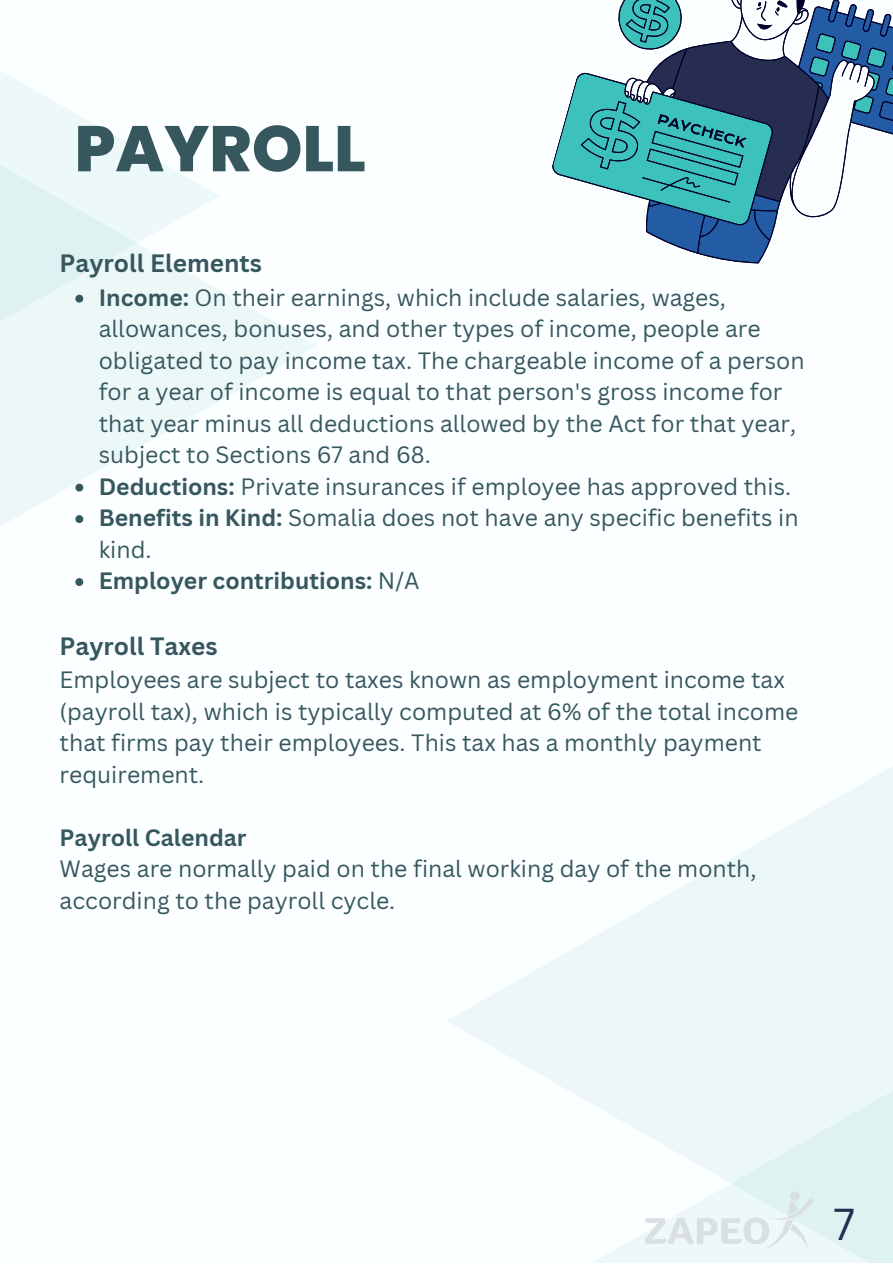
<style>
.page{position:relative;width:893px;height:1264px;background:#fff}
.page>*{position:absolute;margin:0;border:0;box-sizing:border-box;transform-origin:0 0}
.t1{font:800 64.35px "Poppins";color:#37575f}
.t2{font:43.5px "Canva Sans";color:#262d51}
.t3{font:700 24.45px "Canva Sans";color:#37575f}
.t4{font:22.95px/31.5px "Canva Sans";color:#37575f}
.t5{font:700 22.95px "Canva Sans";color:#37575f}
.s1{font-weight:700}
</style>
<div class="page">
<div style="left:0;top:0;width:892px;height:1262px;background:#fbffff"></div>
<svg style="left:0;top:291px;width:316px;height:292px"></svg>
<svg style="left:0;top:70px;width:220px;height:393px;fill:#ebf8f7"></svg>
<div style="left:446px;top:631px;width:446px;height:631px;background:linear-gradient(to bottom,#f9fefe,#f7fdfd)"></div>
<div style="left:587px;top:875px;width:305px;height:387px;background:linear-gradient(to right,#f3fbfb,#e4f5f4)"></div>
<svg style="left:552px;top:0;width:340px;height:264px"></svg>
<img style="left:639px;top:1184px;width:178px;height:72px">
<svg style="left:75px;top:295px;width:8px;height:7px"></svg>
<svg style="left:75px;top:483px;width:8px;height:8px"></svg>
<svg style="left:75px;top:515px;width:8px;height:8px"></svg>
<svg style="left:75px;top:578px;width:8px;height:8px"></svg>
<h1 class="t1" style="left:75px;top:104px;width:293px">PAYROLL</h1>
<p class="t3" style="left:60px;top:246px;width:204px">Payroll Elements</p>
<p class="t4" style="left:99px;top:281px;width:707px"><span class="s1">Income:</span> On their earnings, which include salaries, wages, allowances, bonuses, and other types of income, people are obligated to pay income tax. The chargeable income of a person for a year of income is equal to that person's gross income for that year minus all deductions allowed by the Act for that year, subject to Sections 67 and 68.<br><span class="s1">Deductions:</span> Private insurances if employee has approved this.<br><span class="s1">Benefits in Kind:</span> Somalia does not have any specific benefits in kind.<br><span class="s1">Employer contributions:</span> N/A</p>
<p class="t3" style="left:60px;top:628px;width:159px">Payroll Taxes</p>
<p class="t4" style="left:60px;top:663px;width:740px">Employees are subject to taxes known as employment income tax (payroll tax), which is typically computed at 6% of the total income that firms pay their employees. This tax has a monthly payment requirement.</p>
<p class="t5" style="left:60px;top:821px;width:188px">Payroll Calendar</p>
<p class="t4" style="left:60px;top:852px;width:698px">Wages are normally paid on the final working day of the month, according to the payroll cycle.</p>
<h2 class="t2" style="left:833px;top:1193px;width:23px">7</h2>
</div>
